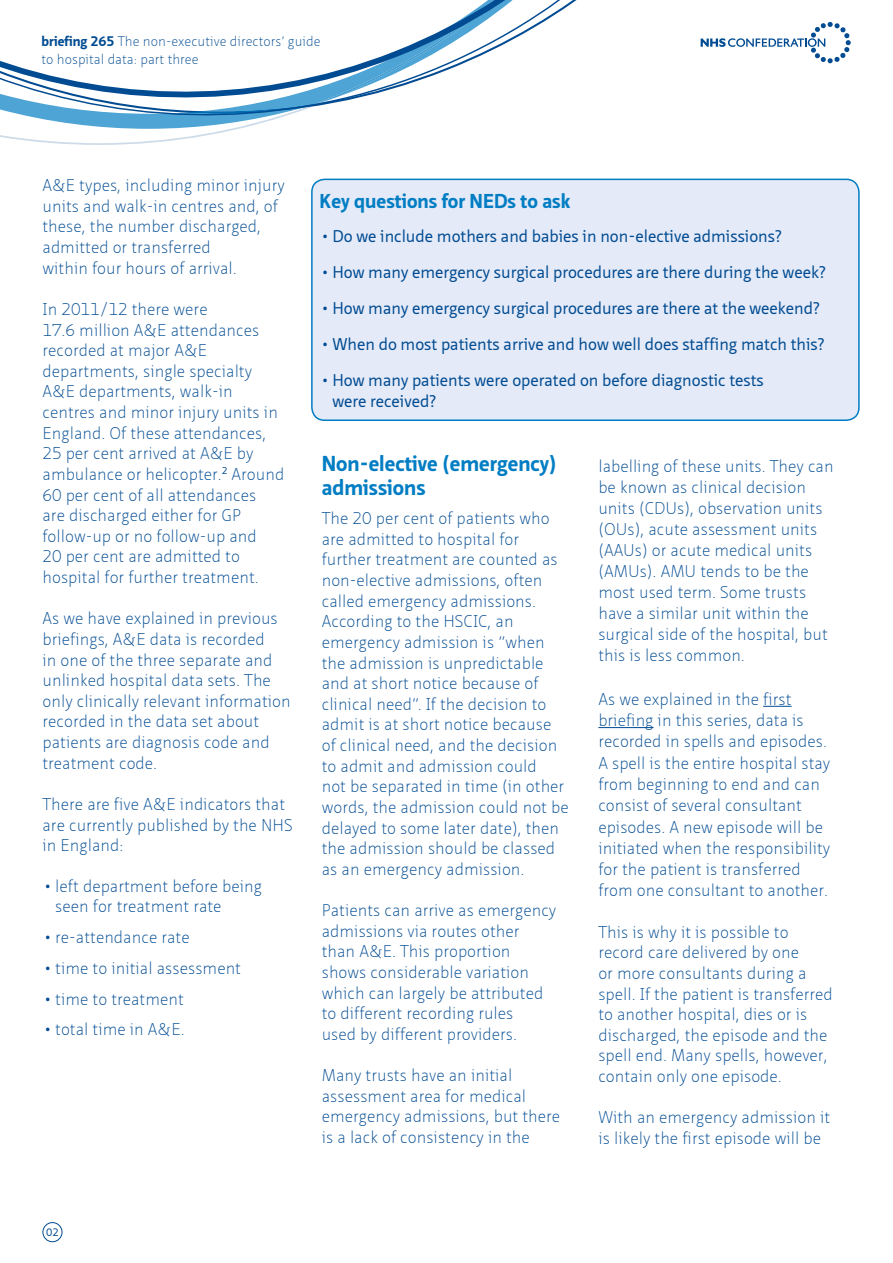
<style>
.page{position:relative;width:893px;height:1263px;background:#fff}
.page>*{position:absolute;margin:0;border:0;box-sizing:border-box;transform-origin:0 0}
.t1{font:700 21px/24px "Neue Sans";color:#007dc3}
.t2{font:700 19.5px "Neue Sans";color:#007dc3}
.t3{font:100 16.5px/20.7px "Neue Sans";color:#004b92}
.t4{font:16.5px/21.3px "Neue Sans";color:#004b92}
.t5{font:100 13.5px/18px "Neue Sans";color:#004b92}
.t6{font:10.5px "Neue Sans";color:#004b92}
.s1{font-weight:700}
.s2{font-weight:400}
</style>
<div class="page">
<svg style="left:0;top:0;width:577px;height:145px"></svg>
<svg style="left:701px;top:22px;width:150px;height:41px"></svg>
<div style="left:43px;top:1222px;width:19px;height:20px;border:1px solid #004b92;border-radius:50%"></div>
<svg style="left:763px;top:706px;width:29px;height:1px"></svg>
<hr style="left:598px;top:727px;width:56px;height:1px;background:#004b92">
<div style="left:312px;top:179px;width:547px;height:241px;background:#e4eaf7;border-radius:13px"></div>
<div style="left:311px;top:179px;width:549px;height:242px;border:2px solid #007dc3;border-radius:13px"></div>
<p class="t5" style="left:42px;top:33px;width:280px"><span class="s1">briefing 265</span> The non-executive directors’ guide to hospital data: part three</p>
<p class="t3" style="left:43px;top:175px;width:244px">A&amp;E types, including minor injury units and walk-in centres and, of these, the number discharged, admitted or transferred<br>within four hours of arrival.</p>
<p class="t3" style="left:43px;top:299px;width:243px">In 2011/12 there were<br>17.6 million A&amp;E attendances recorded at major A&amp;E departments, single specialty<br>A&amp;E departments, walk-in centres and minor injury units in<br>England. Of these attendances,<br>25 per cent arrived at A&amp;E by ambulance or helicopter.<sup>2</sup> Around<br>60 per cent of all attendances<br>are discharged either for GP follow-up or no follow-up and<br>20 per cent are admitted to hospital for further treatment.</p>
<p class="t3" style="left:43px;top:608px;width:250px">As we have explained in previous briefings, A&amp;E data is recorded<br>in one of the three separate and unlinked hospital data sets. The only clinically relevant information recorded in the data set about patients are diagnosis code and treatment code.</p>
<p class="t3" style="left:43px;top:794px;width:252px">There are five A&amp;E indicators that are currently published by the NHS in England:</p>
<p class="t3" style="left:55px;top:876px;width:208px;line-height:20.2px;text-indent:-11px"><span class="s2">•</span> left department before being seen for treatment rate</p>
<p class="t3" style="left:45px;top:927px;width:147px"><span class="s2">•</span> re-attendance rate</p>
<p class="t3" style="left:45px;top:958px;width:198px"><span class="s2">•</span> time to initial assessment</p>
<p class="t3" style="left:45px;top:989px;width:141px"><span class="s2">•</span> time to treatment</p>
<p class="t3" style="left:45px;top:1019px;width:141px"><span class="s2">•</span> total time in A&amp;E.</p>
<p class="t2" style="left:320px;top:189px;width:252px">Key questions for NEDs to ask</p>
<p class="t4" style="left:322px;top:226px;width:462px">• Do we include mothers and babies in non-elective admissions?</p>
<p class="t4" style="left:322px;top:262px;width:506px">• How many emergency surgical procedures are there during the week?</p>
<p class="t4" style="left:322px;top:298px;width:500px">• How many emergency surgical procedures are there at the weekend?</p>
<p class="t4" style="left:322px;top:334px;width:504px">• When do most patients arrive and how well does staffing match this?</p>
<p class="t4" style="left:332px;top:370px;width:433px;text-indent:-11px">• How many patients were operated on before diagnostic tests were received?</p>
<p class="t1" style="left:322px;top:452px;width:236px">Non-elective (emergency) admissions</p>
<p class="t3" style="left:322px;top:508px;width:248px">The 20 per cent of patients who are admitted to hospital for further treatment are counted as non-elective admissions, often called emergency admissions.<br>According to the HSCIC, an emergency admission is “when the admission is unpredictable and at short notice because of clinical need”. If the decision to admit is at short notice because of clinical need, and the decision to admit and admission could<br>not be separated in time (in other words, the admission could not be delayed to some later date), then the admission should be classed as an emergency admission.</p>
<p class="t3" style="left:322px;top:900px;width:236px">Patients can arrive as emergency admissions via routes other than A&amp;E. This proportion shows considerable variation which can largely be attributed to different recording rules<br>used by different providers.</p>
<p class="t3" style="left:322px;top:1065px;width:240px">Many trusts have an initial assessment area for medical emergency admissions, but there is a lack of consistency in the</p>
<p class="t3" style="left:598px;top:456px;width:237px">labelling of these units. They can be known as clinical decision units (CDUs), observation units (OUs), acute assessment units (AAUs) or acute medical units (AMUs). AMU tends to be the most used term. Some trusts have a similar unit within the surgical side of the hospital, but this is less common.</p>
<p class="t3" style="left:598px;top:688px;width:233px;line-height:21.3px">As we explained in the first briefing in this series, data is recorded in spells and episodes.<br>A spell is the entire hospital stay from beginning to end and can consist of several consultant episodes. A new episode will be initiated when the responsibility for the patient is transferred from one consultant to another.</p>
<p class="t3" style="left:598px;top:922px;width:236px">This is why it is possible to record care delivered by one<br>or more consultants during a spell. If the patient is transferred to another hospital, dies or is discharged, the episode and the spell end. Many spells, however, contain only one episode.</p>
<p class="t3" style="left:598px;top:1107px;width:233px">With an emergency admission it is likely the first episode will be</p>
<p class="t6" style="left:46px;top:1226px;width:14px">02</p>
</div>
